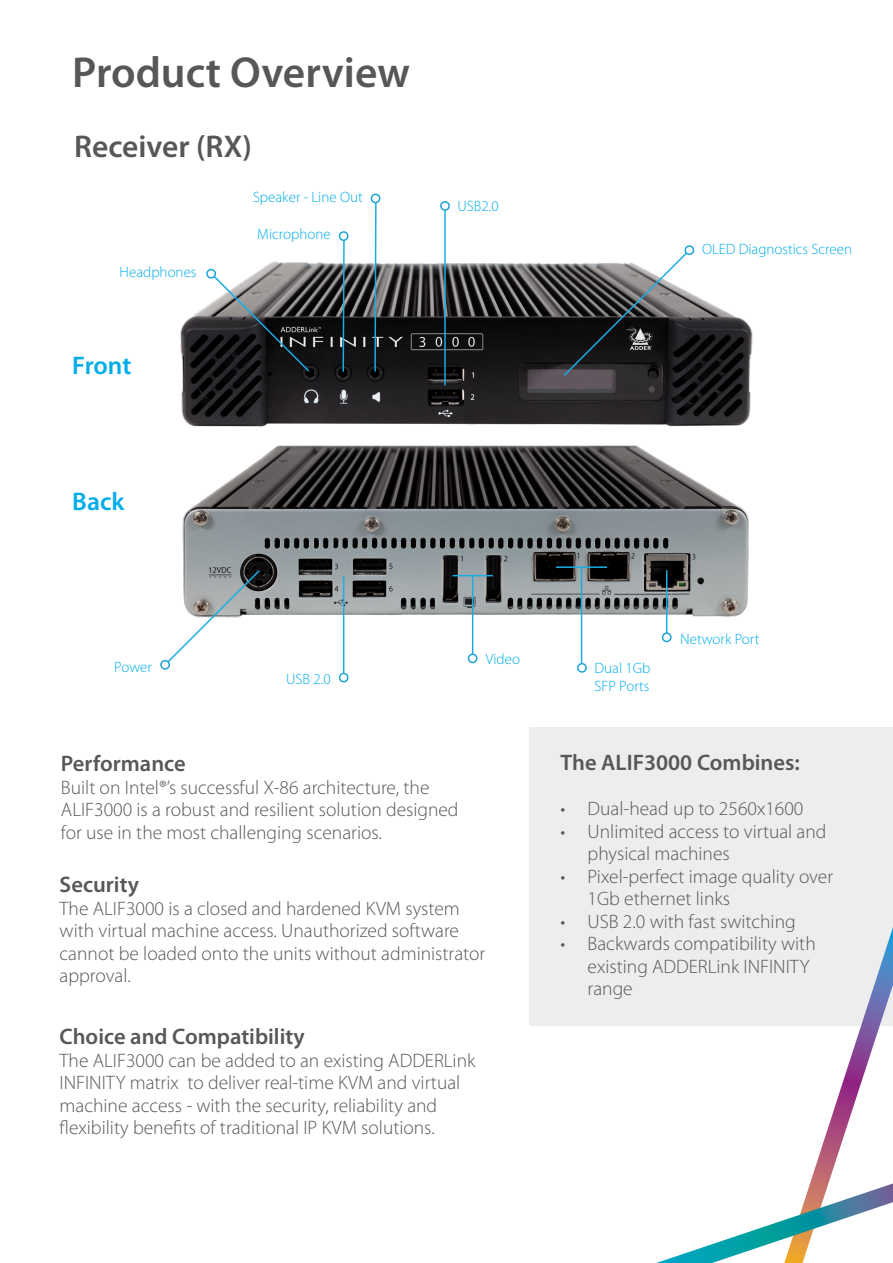
<style>
.page{position:relative;width:893px;height:1263px;background:#fff}
.page>*{position:absolute;margin:0;border:0;box-sizing:border-box;transform-origin:0 0}
.t1{font:600 43.5px "Myriad Pro";color:#575756}
.t2{font:600 31.5px "Myriad Pro";color:#575756}
.t3{font:600 25.5px "Myriad Pro";color:#00ade9}
.t4{font:600 22.5px "Myriad Pro";color:#575756}
.t5{font:300 19.5px/22.5px "Myriad Pro";color:#575756}
.t6{font:300 15px/18px "Myriad Pro";color:#00ade9}
</style>
<div class="page">
<div style="left:529px;top:727px;width:364px;height:299px;background:#ededed"></div>
<svg style="left:656px;top:927px;width:237px;height:336px"></svg>
<img style="left:180px;top:193px;width:573px;height:234px">
<img style="left:182px;top:445px;width:567px;height:177px">
<svg style="left:209px;top:271px;width:102px;height:102px"></svg>
<svg style="left:342px;top:241px;width:3px;height:132px"></svg>
<hr style="left:444px;top:210px;width:2px;height:175px;background:#1cace4">
<svg style="left:562px;top:249px;width:129px;height:129px"></svg>
<svg style="left:164px;top:569px;width:97px;height:94px"></svg>
<hr style="left:343px;top:576px;width:1px;height:102px;background:#1cace4">
<hr style="left:453px;top:575px;width:40px;height:1px;background:#1cace4">
<hr style="left:472px;top:575px;width:1px;height:83px;background:#1cace4">
<hr style="left:556px;top:566px;width:51px;height:2px;background:#1cace4">
<hr style="left:581px;top:568px;width:1px;height:101px;background:#1cace4">
<div style="left:160px;top:660px;width:10px;height:10px;border:2px solid #1ca3d8;border-radius:50%"></div>
<div style="left:340px;top:673px;width:8px;height:9px;background:#fff;border-radius:50%"></div>
<div style="left:339px;top:673px;width:10px;height:9px;border:2px solid #1ca3d8;border-radius:50%"></div>
<div style="left:468px;top:654px;width:9px;height:8px;background:#fff;border-radius:50%"></div>
<div style="left:468px;top:653px;width:10px;height:10px;border:2px solid #1ca3d8;border-radius:50%"></div>
<div style="left:578px;top:664px;width:8px;height:8px;background:#fff;border-radius:50%"></div>
<div style="left:577px;top:663px;width:10px;height:10px;border:2px solid #1ca3d8;border-radius:50%"></div>
<div style="left:207px;top:270px;width:8px;height:8px;background:#fff;border-radius:50%"></div>
<div style="left:206px;top:269px;width:10px;height:10px;border:2px solid #1ca3d8;border-radius:50%"></div>
<div style="left:340px;top:232px;width:8px;height:8px;background:#fff;border-radius:50%"></div>
<div style="left:339px;top:231px;width:10px;height:10px;border:2px solid #1ca3d8;border-radius:50%"></div>
<div style="left:441px;top:202px;width:8px;height:8px;background:#fff;border-radius:50%"></div>
<div style="left:440px;top:201px;width:10px;height:10px;border:2px solid #1ca3d8;border-radius:50%"></div>
<div style="left:685px;top:246px;width:8px;height:8px;background:#fff;border-radius:50%"></div>
<div style="left:684px;top:245px;width:10px;height:10px;border:2px solid #1ca3d8;border-radius:50%"></div>
<svg style="left:374px;top:203px;width:3px;height:170px"></svg>
<div style="left:371px;top:194px;width:9px;height:9px;background:#fff;border-radius:50%"></div>
<div style="left:371px;top:194px;width:9px;height:9px;border:2px solid #1ca3d8;border-radius:50%"></div>
<hr style="left:666px;top:570px;width:1px;height:67px;background:#1cace4">
<div style="left:663px;top:633px;width:8px;height:8px;background:#fff;border-radius:50%"></div>
<div style="left:662px;top:632px;width:10px;height:10px;border:2px solid #1ca3d8;border-radius:50%"></div>
<h1 class="t1" style="left:72px;top:45px;width:339px">Product Overview</h1>
<h2 class="t2" style="left:74px;top:126px;width:179px">Receiver (RX)</h2>
<p class="t6" style="left:253px;top:187px;width:111px">Speaker - Line Out</p>
<p class="t6" style="left:120px;top:263px;width:78px">Headphones</p>
<h3 class="t3" style="left:72px;top:349px;width:61px">Front</h3>
<h3 class="t3" style="left:72px;top:485px;width:54px">Back</h3>
<p class="t6" style="left:257px;top:225px;width:75px">Microphone</p>
<p class="t6" style="left:458px;top:196px;width:43px">USB2.0</p>
<p class="t6" style="left:702px;top:240px;width:151px">OLED Diagnostics Screen</p>
<p class="t6" style="left:114px;top:657px;width:39px">Power</p>
<p class="t6" style="left:286px;top:670px;width:46px">USB 2.0</p>
<p class="t6" style="left:486px;top:650px;width:36px">Video</p>
<p class="t4" style="left:61px;top:749px;width:126px">Performance</p>
<p class="t5" style="left:61px;top:776px;width:399px">Built on Intel®’s successful X-86 architecture, the<br>ALIF3000 is a robust and resilient solution designed for use in the most challenging scenarios.</p>
<p class="t4" style="left:60px;top:870px;width:81px">Security</p>
<p class="t5" style="left:60px;top:897px;width:427px">The ALIF3000 is a closed and hardened KVM system with virtual machine access. Unauthorized software cannot be loaded onto the units without administrator approval.</p>
<p class="t4" style="left:60px;top:1022px;width:247px">Choice and Compatibility</p>
<p class="t5" style="left:60px;top:1049px;width:417px">The ALIF3000 can be added to an existing ADDERLink INFINITY matrix to deliver real-time KVM and virtual machine access - with the security, reliability and flexibility benefits of traditional IP KVM solutions.</p>
<p class="t6" style="left:595px;top:659px;width:57px">Dual 1Gb<br>SFP Ports</p>
<p class="t6" style="left:680px;top:629px;width:81px">Network Port</p>
<p class="t4" style="left:561px;top:748px;width:241px">The ALIF3000 Combines:</p>
<p class="t5" style="left:561px;top:797px;width:244px">• Dual-head up to 2560x1600</p>
<p class="t5" style="left:588px;top:820px;width:240px;text-indent:-27px">• Unlimited access to virtual and physical machines</p>
<p class="t5" style="left:588px;top:865px;width:247px;text-indent:-27px">• Pixel-perfect image quality over<br>1Gb ethernet links</p>
<p class="t5" style="left:561px;top:910px;width:237px">• USB 2.0 with fast switching</p>
<p class="t5" style="left:588px;top:932px;width:230px;text-indent:-27px">• Backwards compatibility with existing ADDERLink INFINITY range</p>
</div>
